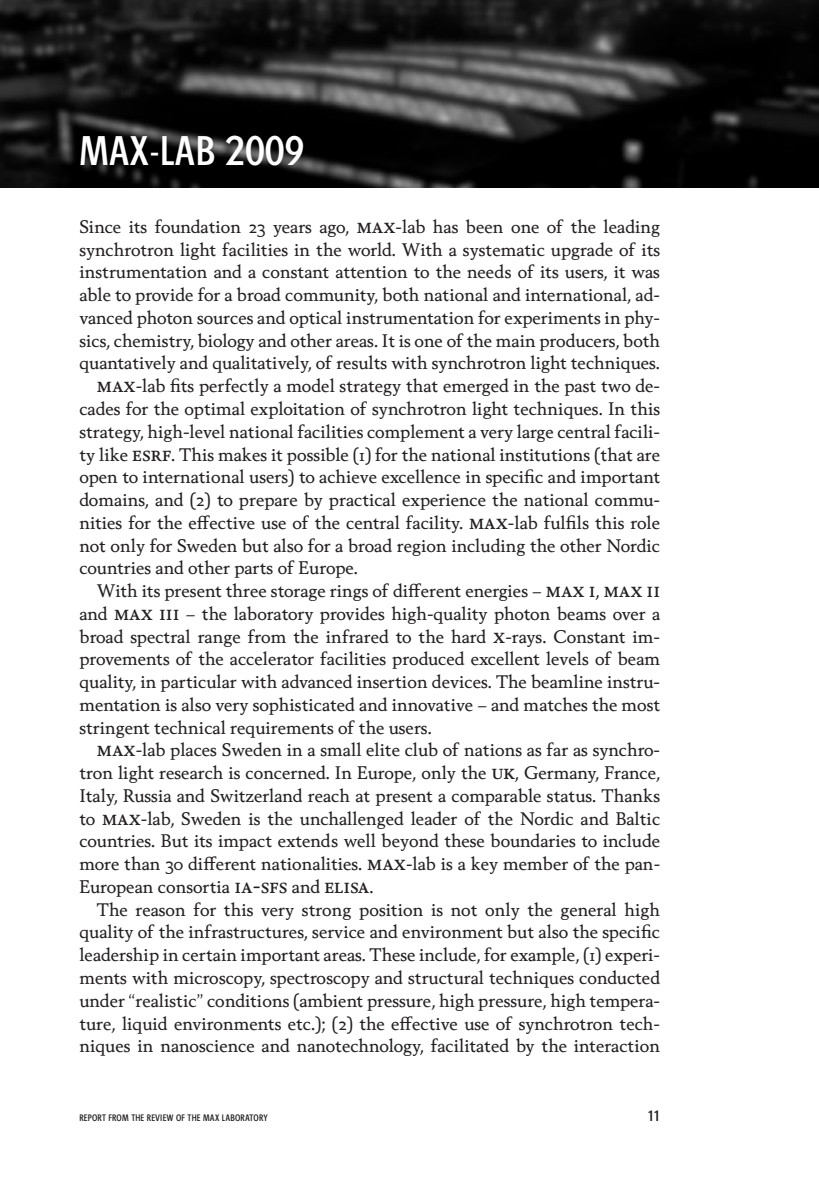
<style>
.page{position:relative;width:819px;height:1201px;background:#fff}
.page>*{position:absolute;margin:0;border:0;box-sizing:border-box;transform-origin:0 0}
.VR_B_Rubrik_1{font:38.5px "Esseltube";color:#fff}
.VR_F_Bröd_Indrag{font:17.5px/22.8px "Berling Nova Text Pro";color:#231f20;text-align:justify}
.VR_E_Bröd_Utan_Indra{font:17.5px/22.8px "Berling Nova Text Pro";color:#231f20;text-align:justify}
.t1{font:14px "Esseltube";color:#231f20}
.t2{font:8.75px "Esseltube";letter-spacing:.02em;color:#231f20}
.s1{font-size:21px}
</style>
<div class="page">
<img style="left:0;top:0;width:819px;height:187px">
<p class="VR_B_Rubrik_1" style="left:79px;top:128px;width:226px">MAX-LAB 2009</p>
<p class="VR_E_Bröd_Utan_Indra" style="left:79px;top:215px;width:582px">Since its foundation 23 years ago, <span class="s1">max</span>-lab has been one of the leading synchrotron light facilities in the world. With a systematic upgrade of its instrumentation and a constant attention to the needs of its users, it was able to provide for a broad community, both national and international, ad&shy;vanced photon sources and optical instrumentation for experiments in phy&shy;sics, chemistry, biology and other areas. It is one of the main producers, both quantatively and qualitatively, of results with synchrotron light techniques.</p>
<p class="VR_F_Bröd_Indrag" style="left:79px;top:374px;width:582px;text-indent:18px"><span class="s1">max</span>-lab fits perfectly a model strategy that emerged in the past two de&shy;cades for the optimal exploitation of synchrotron light techniques. In this strategy, high-level national facilities complement a very large central facili&shy;ty like <span class="s1">esrf</span>. This makes it possible (1) for the national institutions (that are open to international users) to achieve excellence in specific and important domains, and (2) to prepare by practical experience the national commu&shy;nities for the effective use of the central facility. <span class="s1">max</span>-lab fulfils this role not only for Sweden but also for a broad region including the other Nordic countries and other parts of Europe.</p>
<p class="VR_F_Bröd_Indrag" style="left:79px;top:579px;width:582px;text-indent:18px">With its present three storage rings of different energies – <span class="s1">max i</span>, <span class="s1">max ii </span>and <span class="s1">max iii</span> – the laboratory provides high-quality photon beams over a broad spectral range from the infrared to the hard <span class="s1">x</span>-rays. Constant im&shy;provements of the accelerator facilities produced excellent levels of beam quality, in particular with advanced insertion devices. The beamline instru&shy;mentation is also very sophisticated and innovative – and matches the most stringent technical requirements of the users.</p>
<p class="VR_F_Bröd_Indrag" style="left:79px;top:738px;width:582px;text-indent:18px"><span class="s1">max</span>-lab places Sweden in a small elite club of nations as far as synchro&shy;tron light research is concerned. In Europe, only the <span class="s1">uk</span>, Germany, France, Italy, Russia and Switzerland reach at present a comparable status. Thanks to <span class="s1">max</span>-lab, Sweden is the unchallenged leader of the Nordic and Baltic countries. But its impact extends well beyond these boundaries to include more than 30 different nationalities. <span class="s1">max</span>-lab is a key member of the pan-European consortia <span class="s1">ia-sfs</span> and <span class="s1">elisa</span>.</p>
<p class="VR_F_Bröd_Indrag" style="left:79px;top:897px;width:582px;text-indent:18px">The reason for this very strong position is not only the general high quality of the infrastructures, service and environment but also the specific leadership in certain important areas. These include, for example, (1) experi&shy;ments with microscopy, spectroscopy and structural techniques conducted under “realistic” conditions (ambient pressure, high pressure, high tempera&shy;ture, liquid environments etc.); (2) the effective use of synchrotron tech&shy;niques in nanoscience and nanotechnology, facilitated by the interaction</p>
<p class="t2" style="left:79px;top:1112px;width:190px">REPORT FROM THE REVIEW OF THE MAX LABORATORY</p>
<p class="t1" style="left:648px;top:1107px;width:14px">11</p>
</div>
